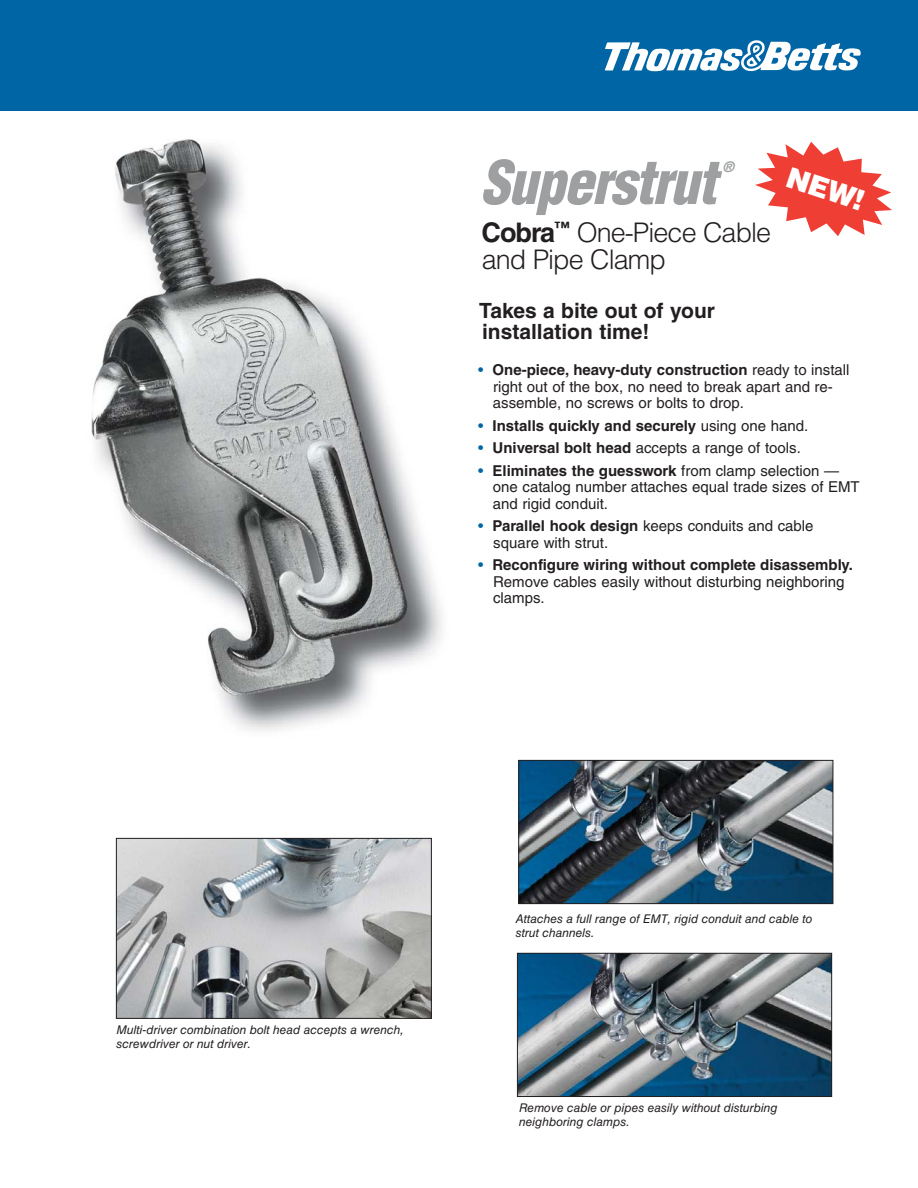
<style>
.page{position:relative;width:918px;height:1188px;background:#fff}
.page>*{position:absolute;margin:0;border:0;box-sizing:border-box;transform-origin:0 0}
.t1{font:italic 900 condensed 58.5px "Helvetica LT Std";letter-spacing:-.025em;color:#9d9fa1}
.t2{font:900 28.5px "Helvetica LT Std";color:#fff}
.t3{font:300 27px/27px "Helvetica LT Std";letter-spacing:-.035em;color:#231f20}
.t4{font:700 21px/21px "Helvetica LT Std";color:#231f20}
.t5{font:15px/16.5px "Helvetica LT Std";color:#231f20}
.t6{font:700 15px "Helvetica LT Std";color:#231f20}
.t7{font:italic 900 condensed 13.95px "Helvetica LT Std";color:#9d9fa1}
.t8{font:italic 12px/13.5px "Helvetica LT Std";color:#231f20}
.s1{font-weight:700}
.s2{color:#0067a6}
.s3{font-weight:400;color:#0067a6}
.s4{font-weight:400}
</style>
<div class="page">
<svg style="left:755px;top:142px;width:137px;height:94px"></svg>
<div style="left:0;top:0;width:918px;height:110px;background:#0065a4"></div>
<svg style="left:605px;top:40px;width:256px;height:31px"></svg>
<img style="left:520px;top:762px;width:311px;height:140px">
<div style="left:518px;top:760px;width:315px;height:144px;border:1px solid #231f20"></div>
<img style="left:118px;top:840px;width:312px;height:177px">
<div style="left:116px;top:838px;width:316px;height:181px;border:1px solid #231f20"></div>
<img style="left:519px;top:955px;width:311px;height:140px">
<div style="left:517px;top:953px;width:315px;height:144px;border:1px solid #231f20"></div>
<img style="left:91px;top:139px;width:351px;height:592px">
<h1 class="t1" style="left:480px;top:162px;width:238px">Superstrut</h1>
<p class="t7" style="left:723px;top:162px;width:13px">®</p>
<h3 class="t3" style="left:481px;top:222px;width:291px"><span class="s1">Cobra</span><sup>™</sup> One-Piece Cable and Pipe Clamp</h3>
<h3 class="t4" style="left:479px;top:303px;width:237px">Takes a bite out of your installation time!</h3>
<p class="t5" style="left:493px;top:363px;width:358px;text-indent:-15px"><span class="s2">•</span> <span class="s1">One-piece, heavy-duty construction</span> ready to install right out of the box, no need to break apart and re&shy;assemble, no screws or bolts to drop.</p>
<p class="t6" style="left:478px;top:420px;width:332px"><span class="s3">•</span> Installs quickly and securely <span class="s4">using one hand.</span></p>
<p class="t5" style="left:478px;top:441px;width:324px"><span class="s2">•</span> <span class="s1">Universal bolt head</span> accepts a range of tools.</p>
<p class="t5" style="left:493px;top:464px;width:368px;text-indent:-15px"><span class="s2">•</span> <span class="s1">Eliminates the guesswork</span> from clamp selection — one catalog number attaches equal trade sizes of EMT and rigid conduit.</p>
<p class="t5" style="left:493px;top:519px;width:322px;text-indent:-15px"><span class="s2">•</span> <span class="s1">Parallel hook design</span> keeps conduits and cable square with strut.</p>
<p class="t5" style="left:493px;top:558px;width:361px;text-indent:-15px"><span class="s2">•</span> <span class="s1">Reconfigure wiring without complete disassembly.<br></span>Remove cables easily without disturbing neighboring clamps.</p>
<h2 class="t2" style="left:790px;top:167px;width:81px;rotate:18deg">NEW!</h2>
<p class="t8" style="left:116px;top:1025px;width:289px">Multi-driver combination bolt head accepts a wrench, screwdriver or nut driver.</p>
<p class="t8" style="left:516px;top:914px;width:298px">Attaches a full range of EMT, rigid conduit and cable to strut channels.</p>
<p class="t8" style="left:519px;top:1103px;width:260px">Remove cable or pipes easily without disturbing neighboring clamps.</p>
</div>
